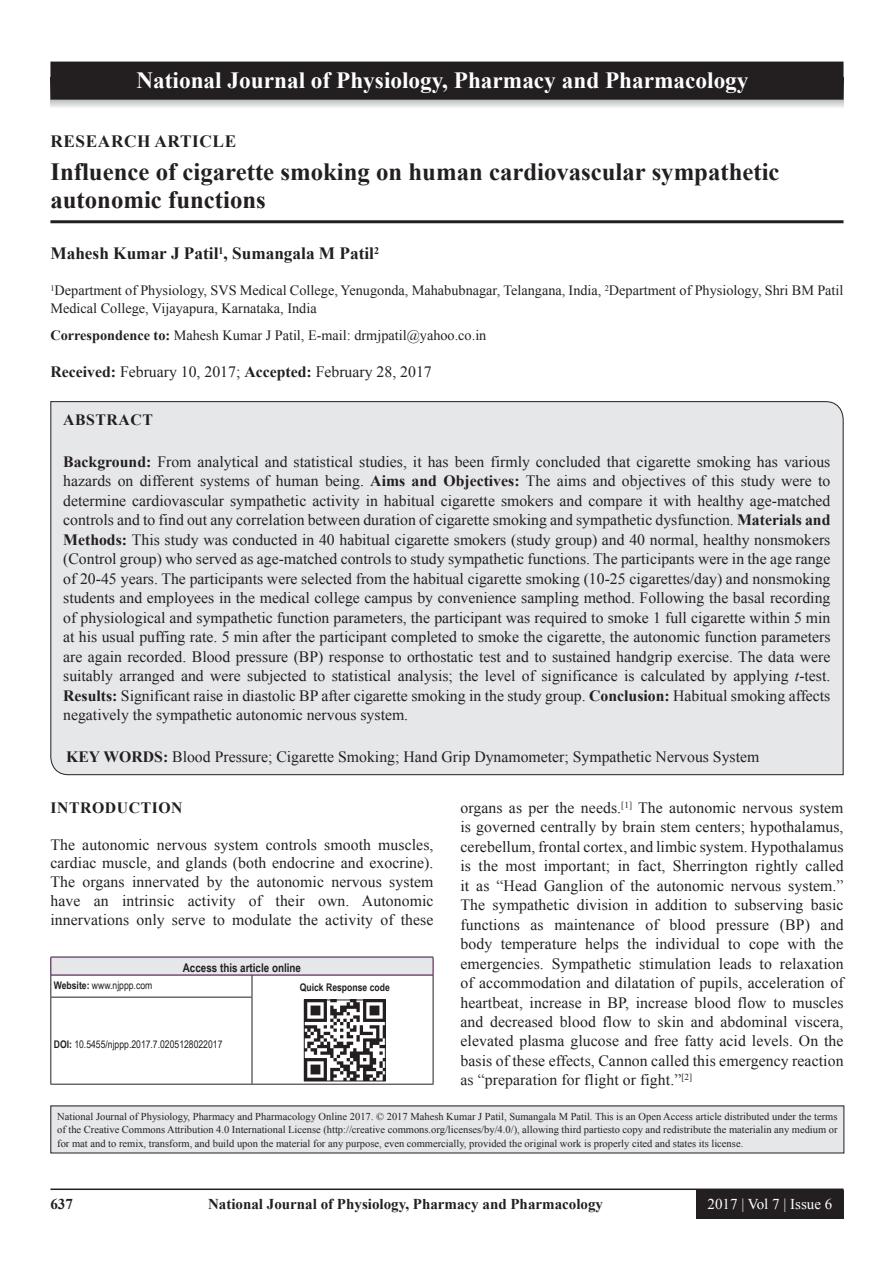
<style>
.page{position:relative;width:894px;height:1263px;background:#fff}
.page>*{position:absolute;margin:0;border:0;box-sizing:border-box;transform-origin:0 0}
.AT{font:700 24.75px/28.5px "Times New Roman";color:#231f20}
.JN{font:700 23.25px "Times New Roman";color:#fff}
.AU{font:700 17.25px "Times New Roman";color:#231f20}
.AH{font:700 17.25px "Times New Roman";letter-spacing:.035em;color:#231f20}
.ABS{font:15.75px/19.5px "Times New Roman";color:#231f20;text-align:justify}
.TX{font:15.75px/19.5px "Times New Roman";letter-spacing:.005em;color:#231f20;text-align:justify}
.KWD{font:15.75px "Times New Roman";color:#231f20}
.ABSH{font:700 15.75px "Times New Roman";letter-spacing:.035em;color:#231f20}
.RF{font:700 15px "Times New Roman";color:#231f20}
.RF_VOL{font:15px "Times New Roman";color:#fff}
.AFF{font:14.25px/18px "Times New Roman";color:#231f20}
.ADD{font:14.25px "Times New Roman";color:#231f20}
.AAO{font:700 12px "Arial Narrow";color:#231f20}
.JN_TX{font:10.5px/13.5px "Times New Roman";color:#231f20;text-align:justify}
.Web{font:10.5px "Arial Narrow";color:#231f20}
.Web-2{font:700 10.5px "Arial Narrow";color:#231f20}
.s1{font-weight:700}
.s2{font-style:italic}
</style>
<div class="page">
<hr style="left:50px;top:1188px;width:793px;height:2px;background:#231f20">
<div style="left:696px;top:1190px;width:147px;height:28px;background:#231f20"></div>
<hr style="left:50px;top:220px;width:793px;height:3px;background:#231f20">
<div style="left:50px;top:401px;width:793px;height:374px;background:#e6e7e9"></div>
<svg style="left:51px;top:100px;width:792px;height:8px;background:#d9dadc"></svg>
<div style="left:51px;top:62px;width:791px;height:37px;background:#231f20"></div>
<div style="left:50px;top:62px;width:793px;height:38px;border:2px solid #231f20"></div>
<div style="left:51px;top:957px;width:382px;height:18px;background:#e6e7e9"></div>
<hr style="left:51px;top:974px;width:201px;height:1px;background:#3e083e">
<hr style="left:252px;top:974px;width:181px;height:1px;background:#3e083e">
<svg style="left:50px;top:957px;width:2px;height:39px"></svg>
<svg style="left:251px;top:975px;width:1px;height:21px"></svg>
<hr style="left:50px;top:996px;width:202px;height:1px;background:#231f20">
<hr style="left:50px;top:997px;width:1px;height:86px;background:#231f20">
<hr style="left:251px;top:997px;width:1px;height:86px;background:#231f20">
<hr style="left:50px;top:1083px;width:202px;height:1px;background:#231f20">
<svg style="left:432px;top:957px;width:1px;height:40px"></svg>
<hr style="left:432px;top:997px;width:1px;height:86px;background:#231f20">
<hr style="left:252px;top:1083px;width:181px;height:1px;background:#231f20">
<hr style="left:51px;top:956px;width:201px;height:1px;background:#3e083e">
<hr style="left:252px;top:956px;width:181px;height:1px;background:#3e083e">
<img style="left:306px;top:1001px;width:77px;height:78px">
<div style="left:304px;top:999px;width:81px;height:82px;border:1px solid #231f20"></div>
<div style="left:51px;top:1106px;width:792px;height:47px;background:#e6e7e9"></div>
<p class="JN" style="left:136px;top:64px;width:613px">National Journal of Physiology, Pharmacy and Pharmacology</p>
<p class="AH" style="left:50px;top:128px;width:187px">RESEARCH ARTICLE</p>
<p class="AT" style="left:50px;top:156px;width:730px">Influence of cigarette smoking on human cardiovascular sympathetic autonomic functions</p>
<p class="AU" style="left:50px;top:241px;width:330px">Mahesh Kumar J Patil<sup>1</sup>, Sumangala M Patil<sup>2</sup></p>
<p class="AFF" style="left:50px;top:281px;width:794px"><sup>1</sup>Department of Physiology, SVS Medical College, Yenugonda, Mahabubnagar, Telangana, India, <sup>2</sup>Department of Physiology, Shri BM Patil<br>Medical College, Vijayapura, Karnataka, India</p>
<p class="ADD" style="left:50px;top:325px;width:437px"><span class="s1">Correspondence to:</span> Mahesh Kumar J Patil, E-mail: drmjpatil@yahoo.co.in</p>
<p class="TX" style="left:50px;top:361px;width:382px"><span class="s1">Received:</span> February 10, 2017; <span class="s1">Accepted:</span> February 28, 2017</p>
<p class="ABSH" style="left:63px;top:408px;width:91px">ABSTRACT</p>
<p class="ABS" style="left:63px;top:451px;width:768px"><span class="s1">Background:</span> From analytical and statistical studies, it has been firmly concluded that cigarette smoking has various hazards on different systems of human being. <span class="s1">Aims and Objectives:</span> The aims and objectives of this study were to determine cardiovascular sympathetic activity in habitual cigarette smokers and compare it with healthy age-matched controls and to find out any correlation between duration of cigarette smoking and sympathetic dysfunction. <span class="s1">Materials and Methods:</span> This study was conducted in 40 habitual cigarette smokers (study group) and 40 normal, healthy nonsmokers (Control group) who served as age-matched controls to study sympathetic functions. The participants were in the age range of 20-45 years. The participants were selected from the habitual cigarette smoking (10-25 cigarettes/day) and nonsmoking students and employees in the medical college campus by convenience sampling method. Following the basal recording of physiological and sympathetic function parameters, the participant was required to smoke 1 full cigarette within 5 min at his usual puffing rate. 5 min after the participant completed to smoke the cigarette, the autonomic function parameters are again recorded. Blood pressure (BP) response to orthostatic test and to sustained handgrip exercise. The data were suitably arranged and were subjected to statistical analysis; the level of significance is calculated by applying <span class="s2">t-</span>test.<br><span class="s1">Results:</span> Significant raise in diastolic BP after cigarette smoking in the study group. <span class="s1">Conclusion:</span> Habitual smoking affects negatively the sympathetic autonomic nervous system.</p>
<p class="KWD" style="left:66px;top:746px;width:694px"><span class="s1">KEY WORDS:</span> Blood Pressure; Cigarette Smoking; Hand Grip Dynamometer; Sympathetic Nervous System</p>
<h1 class="ABSH" style="left:50px;top:796px;width:134px">INTRODUCTION</h1>
<p class="TX" style="left:50px;top:834px;width:384px;line-height:18.8px">The autonomic nervous system controls smooth muscles, cardiac muscle, and glands (both endocrine and exocrine).<br>The organs innervated by the autonomic nervous system have an intrinsic activity of their own. Autonomic innervations only serve to modulate the activity of these</p>
<p class="TX" style="left:460px;top:797px;width:384px">organs as per the needs.<sup>[1]</sup> The autonomic nervous system is governed centrally by brain stem centers; hypothalamus, cerebellum, frontal cortex, and limbic system. Hypothalamus is the most important; in fact, Sherrington rightly called it as “Head Ganglion of the autonomic nervous system.” The sympathetic division in addition to subserving basic functions as maintenance of blood pressure (BP) and body temperature helps the individual to cope with the emergencies. Sympathetic stimulation leads to relaxation of accommodation and dilatation of pupils, acceleration of heartbeat, increase in BP, increase blood flow to muscles and decreased blood flow to skin and abdominal viscera, elevated plasma glucose and free fatty acid levels. On the basis of these effects, Cannon called this emergency reaction as “preparation for flight or fight.”<sup>[2]</sup></p>
<p class="AAO" style="left:183px;top:958px;width:120px">Access this article online</p>
<p class="Web" style="left:54px;top:977px;width:100px"><span class="s1">Website:</span> www.njppp.com</p>
<p class="Web-2" style="left:300px;top:979px;width:91px">Quick Response code</p>
<p class="Web" style="left:54px;top:1036px;width:170px"><span class="s1">DOI:</span> 10.5455/njppp.2017.7.0205128022017</p>
<p class="JN_TX" style="left:57px;top:1109px;width:781px">National Journal of Physiology, Pharmacy and Pharmacology Online 2017. © 2017 Mahesh Kumar J Patil, Sumangala M Patil. This is an Open Access article distributed under the terms of the Creative Commons Attribution 4.0 International License (http://creative commons.org/licenses/by/4.0/), allowing third partiesto copy and redistribute the materialin any medium or for mat and to remix, transform, and build upon the material for any purpose, even commercially, provided the original work is properly cited and states its license.</p>
<p class="RF" style="left:50px;top:1193px;width:24px">637</p>
<p class="RF" style="left:208px;top:1193px;width:396px">National Journal of Physiology, Pharmacy and Pharmacology</p>
<p class="RF_VOL" style="left:707px;top:1193px;width:126px">2017 | Vol 7 | Issue 6</p>
</div>
